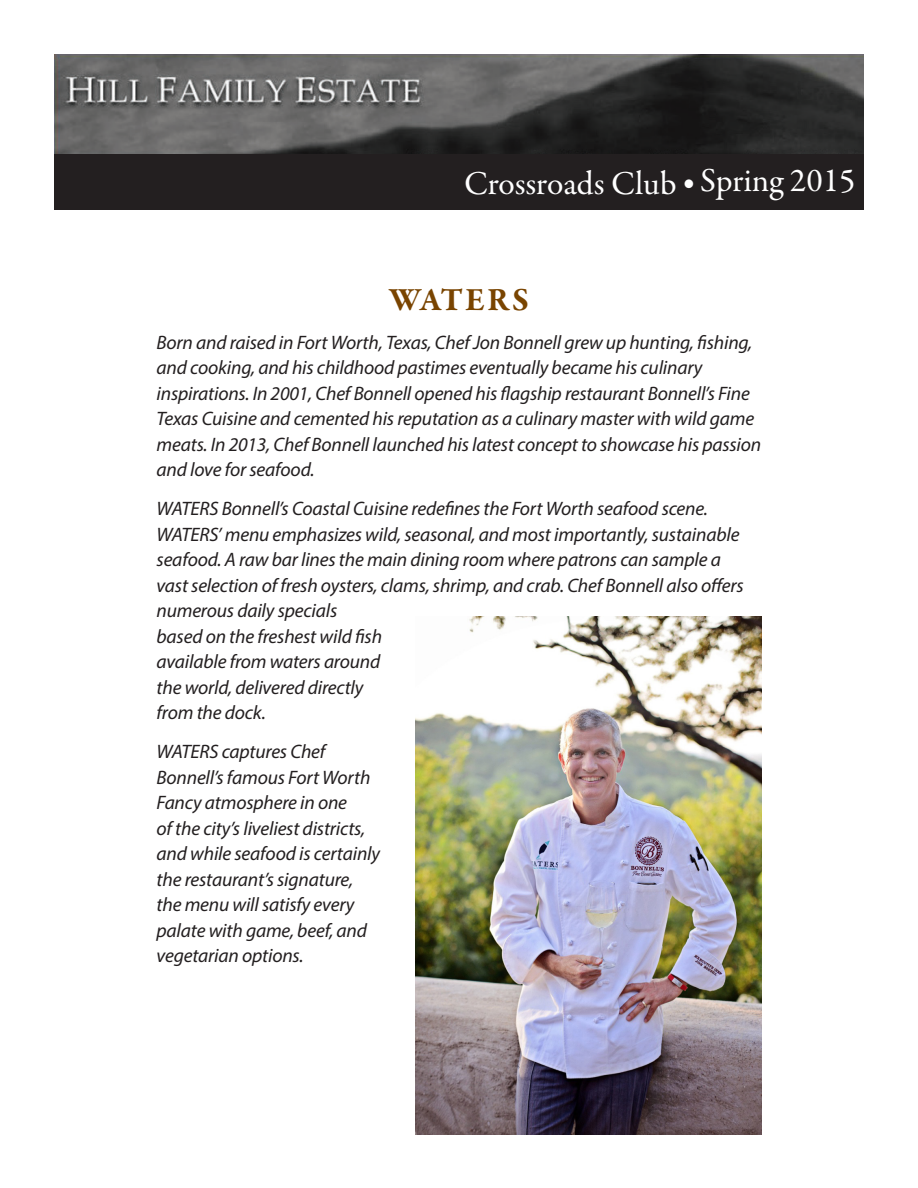
<style>
.page{position:relative;width:918px;height:1188px;background:#fff}
.page>*{position:absolute;margin:0;border:0;box-sizing:border-box;transform-origin:0 0}
.t1{font:33.75px "Garamond Premr Pro";letter-spacing:-.005em;color:#fff}
.t2{font:700 33px "Garamond Premr Pro";letter-spacing:.065em;color:#794400}
.t3{font:italic 19.5px/25.5px "Myriad Pro";letter-spacing:-.01em;color:#231f20}
.s1{font-size:27px}
</style>
<div class="page">
<img style="left:54px;top:54px;width:810px;height:100px">
<div style="left:54px;top:154px;width:810px;height:55px;background:#231f20"></div>
<img style="left:416px;top:617px;width:345px;height:518px">
<h1 class="t1" style="left:464px;top:163px;width:393px">Crossroads Club <span class="s1">•</span> Spring 2015</h1>
<h2 class="t2" style="left:389px;top:279px;width:142px">WATERS</h2>
<p class="t3" style="left:157px;top:329px;width:606px">Born and raised in Fort Worth, Texas, Chef Jon Bonnell grew up hunting, fishing, and cooking, and his childhood pastimes eventually became his culinary inspirations. In 2001, Chef Bonnell opened his flagship restaurant Bonnell’s Fine Texas Cuisine and cemented his reputation as a culinary master with wild game meats. In 2013, Chef Bonnell launched his latest concept to showcase his passion and love for seafood.</p>
<p class="t3" style="left:157px;top:496px;width:589px">WATERS Bonnell’s Coastal Cuisine redefines the Fort Worth seafood scene.<br>WATERS’ menu emphasizes wild, seasonal, and most importantly, sustainable seafood. A raw bar lines the main dining room where patrons can sample a vast selection of fresh oysters, clams, shrimp, and crab. Chef Bonnell also offers numerous daily specials<br>based on the freshest wild fish<br>available from waters around<br>the world, delivered directly<br>from the dock.</p>
<p class="t3" style="left:157px;top:739px;width:225px">WATERS captures Chef<br>Bonnell’s famous Fort Worth<br>Fancy atmosphere in one<br>of the city’s liveliest districts, and while seafood is certainly the restaurant’s signature, the menu will satisfy every palate with game, beef, and vegetarian options.</p>
</div>
